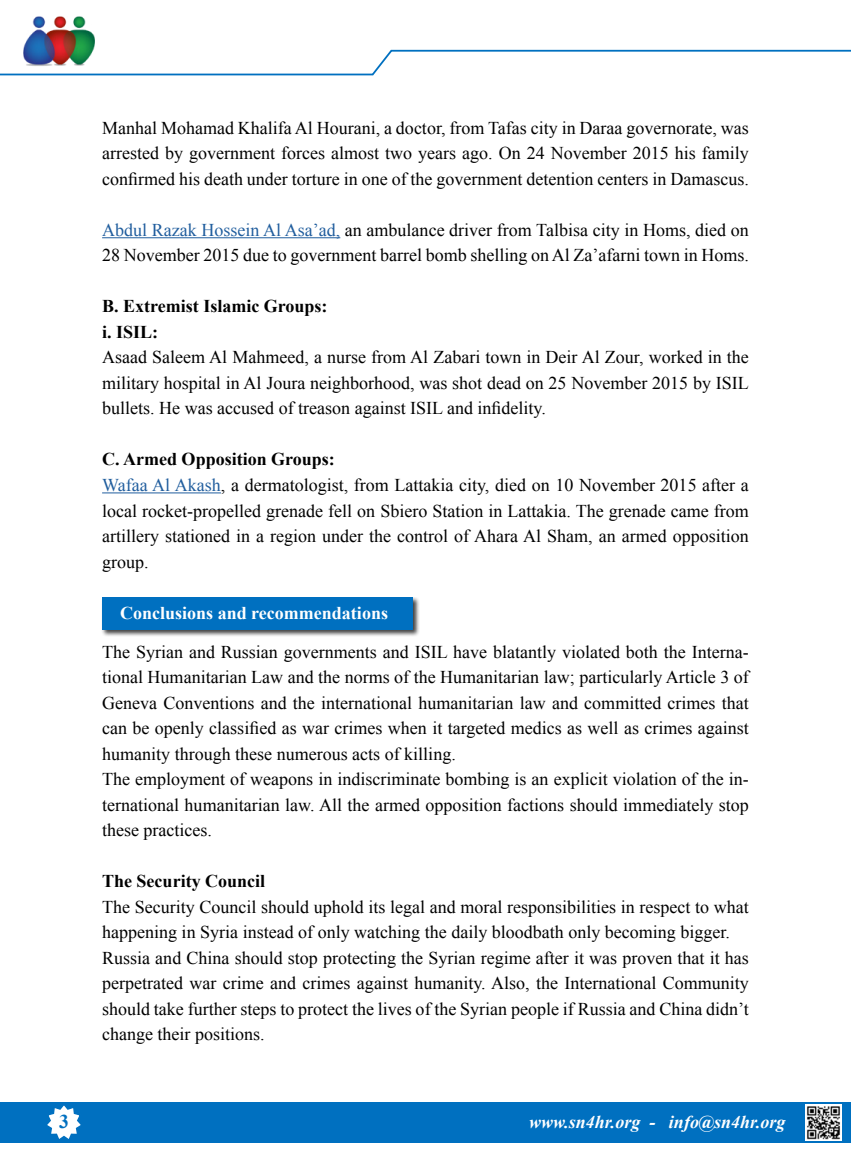
<style>
.page{position:relative;width:851px;height:1170px;background:#fff}
.page>*{position:absolute;margin:0;border:0;box-sizing:border-box;transform-origin:0 0}
.t1{font:700 19.5px "Times New Roman";color:#0070c0}
.t2{font:18px/25.5px "Times New Roman";color:#000;text-align:justify}
.t3{font:700 18px/25.5px "Times New Roman";color:#000}
.t4{font:700 18px "Times New Roman";color:#fff}
.t5{font:italic 700 18px "Times New Roman";color:#fff}
.s1{color:#215e9e}
.s2{font-weight:700}
</style>
<div class="page">
<img style="left:23px;top:16px;width:72px;height:33px">
<div style="left:0;top:1101px;width:850px;height:41px;background:#0070c0"></div>
<svg style="left:44px;top:1101px;width:40px;height:38px"></svg>
<svg style="left:0;top:49px;width:850px;height:27px"></svg>
<img style="left:805px;top:1104px;width:36px;height:36px">
<div style="left:101px;top:597px;width:319px;height:40px;background:#000;opacity:.75"></div>
<div style="left:102px;top:597px;width:310px;height:33px;background:#0070c0"></div>
<hr style="left:102px;top:237px;width:238px;height:1px;background:#215e9e">
<hr style="left:102px;top:492px;width:119px;height:1px;background:#215e9e">
<p class="t1" style="left:59px;top:1107px;width:11px">3</p>
<p class="t2" style="left:102px;top:115px;width:648px">Manhal Mohamad Khalifa Al Hourani a, doctor, from Tafas city in Daraa governorate, was arrested by government forces almost two years ago. On 24 November 2015 his family confirmed his death under torture in one of the government detention centers in Damascus.</p>
<p class="t2" style="left:102px;top:217px;width:648px"><span class="s1">Abdul Razak Hossein Al Asa’ad,</span> an ambulance driver from Talbisa city in Homs, died on<br>28 November 2015 due to government barrel bomb shelling onAl Za’afarni town in Homs.</p>
<p class="t3" style="left:102px;top:293px;width:227px">B. Extremist Islamic Groups: .i ISIL:</p>
<p class="t2" style="left:102px;top:344px;width:648px">Asaad Saleem Al Mahmeed a, nurse from Al Zabari town in Deir Al Zour, worked in the military hospital in Al Joura neighborhood, was shot dead on 25 November 2015 by ISIL bullets. He was accused of treason against ISIL and infidelity.</p>
<p class="t2" style="left:102px;top:446px;width:648px;text-align:left"><span class="s2">C. Armed Opposition Groups:<br></span><span class="s1">Wafaa Al Akash</span> a, dermatologist, from Lattakia city, died on 10 November 2015 after a local rocket-propelled grenade fell on Sbiero Station in Lattakia. The grenade came from artillery stationed in a region under the control of Ahara Al Sham, an armed opposition group.</p>
<p class="t4" style="left:120px;top:600px;width:269px">Conclusions and recommendations</p>
<p class="t2" style="left:102px;top:638px;width:648px">The Syrian and Russian governments and ISIL have blatantly violated both the Interna-</p>
<p class="t2" style="left:102px;top:689px;width:648px">Geneva Conventions and the international humanitarian law and committed crimes that can be openly classified as war crimes when it targeted medics as well as crimes against humanity through these numerous acts of killing.</p>
<p class="t2" style="left:102px;top:791px;width:648px">ternational humanitarian law. All the armed opposition factions should immediately stop</p>
<p class="t2" style="left:102px;top:664px;width:648px">tional Humanitarian Law and the norms of the Humanitarian law; particularly Article 3 of</p>
<p class="t2" style="left:102px;top:766px;width:648px">The employment of weapons in indiscriminate bombing is an explicit violation of the in-</p>
<p class="t2" style="left:102px;top:817px;width:111px">these practices.</p>
<p class="t3" style="left:102px;top:868px;width:165px">The Security Council</p>
<p class="t2" style="left:102px;top:893px;width:648px;text-align:left">The Security Council should uphold its legal and moral responsibilities in respect to what happening in Syria instead of only watching the daily bloodbath only becoming bigger.<br>Russia and China should stop protecting the Syrian regime after it was proven that it has perpetrated war crime and crimes against humanity. Also, the International Community should take further steps to protect the lives of the Syrian people if Russia and China didn t’ change their positions.</p>
<p class="t5" style="left:529px;top:1108px;width:113px">www.sn4hr.org</p>
<p class="t5" style="left:649px;top:1108px;width:7px">-</p>
<p class="t5" style="left:669px;top:1108px;width:118px">info@sn4hr.org</p>
</div>
